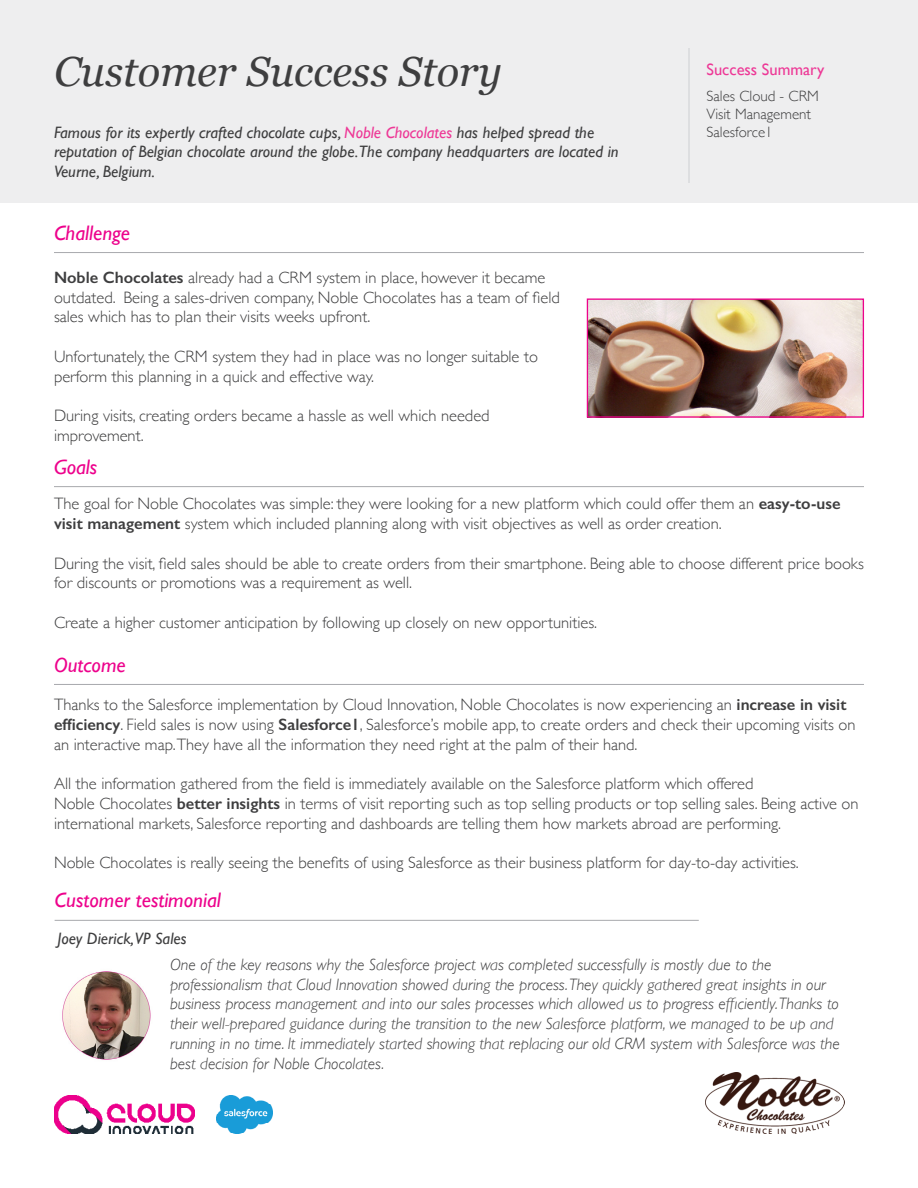
<style>
.page{position:relative;width:918px;height:1188px;background:#fff}
.page>*{position:absolute;margin:0;border:0;box-sizing:border-box;transform-origin:0 0}
.t1{font:italic 42px "Georgia";color:#3e3e3f}
.Case_Study{font:italic 21px "Gill Sans";color:#ed028c}
.body{font:300 16.5px/19.8px "Gill Sans";color:#3e3e3f}
.t2{font:italic 300 16.5px/19.8px "Gill Sans";color:#3e3e3f}
.t3{font:italic 16.5px/19.8px "Gill Sans";color:#3e3e3f}
.t4{font:16.5px "Gill Sans";color:#ed3896}
.t5{font:300 15px "Gill Sans";color:#3e3e3f}
.s1{color:#ed3896}
.s2{font-weight:600}
</style>
<div class="page">
<div style="left:0;top:0;width:918px;height:203px;background:#eeeeef"></div>
<img style="left:54px;top:1096px;width:140px;height:38px">
<hr style="left:689px;top:48px;width:1px;height:135px;background:#dddee0">
<img style="left:706px;top:1072px;width:139px;height:62px">
<img style="left:589px;top:300px;width:273px;height:116px">
<div style="left:587px;top:298px;width:277px;height:120px;border:1px solid #ed028c"></div>
<hr style="left:54px;top:252px;width:810px;height:1px;background:#a8a9ad">
<hr style="left:54px;top:486px;width:810px;height:1px;background:#a8a9ad">
<hr style="left:54px;top:684px;width:810px;height:1px;background:#a8a9ad">
<hr style="left:55px;top:920px;width:644px;height:1px;background:#a8a9ad">
<img style="left:217px;top:1095px;width:55px;height:39px">
<img style="left:62px;top:971px;width:89px;height:89px">
<h1 class="t1" style="left:54px;top:41px;width:450px">Customer Success Story</h1>
<p class="t4" style="left:706px;top:60px;width:119px">Success Summary</p>
<h2 class="t3" style="left:54px;top:122px;width:566px">Famous for its expertly crafted chocolate cups, <span class="s1">Noble Chocolates</span> has helped spread the reputation of Belgian chocolate around the globe.The company headquarters are located in<br>Veurne, Belgium.</h2>
<h1 class="t5" style="left:706px;top:84px;width:114px">Sales Cloud - CRM</h1>
<h1 class="t5" style="left:706px;top:102px;width:106px">Visit Management</h1>
<h1 class="t5" style="left:706px;top:120px;width:68px">Salesforce1</h1>
<p class="Case_Study" style="left:54px;top:221px;width:78px">Challenge</p>
<p class="body" style="left:54px;top:267px;width:507px"><span class="s2">Noble Chocolates</span> already had a CRM system in place, however it became outdated. Being a sales-driven company, Noble Chocolates has a team of field sales which has to plan their visits weeks upfront.</p>
<p class="body" style="left:54px;top:346px;width:486px">Unfortunately, the CRM system they had in place was no longer suitable to perform this planning in a quick and effective way.</p>
<p class="body" style="left:54px;top:405px;width:437px">During visits, creating orders became a hassle as well which needed improvement.</p>
<p class="Case_Study" style="left:54px;top:455px;width:45px">Goals</p>
<p class="body" style="left:54px;top:493px;width:788px">The goal for Noble Chocolates was simple: they were looking for a new platform which could offer them an <span class="s2">easy-to-use visit management</span> system which included planning along with visit objectives as well as order creation.</p>
<p class="body" style="left:54px;top:553px;width:811px">During the visit, field sales should be able to create orders from their smartphone. Being able to choose different price books for discounts or promotions was a requirement as well.</p>
<p class="body" style="left:54px;top:612px;width:545px">Create a higher customer anticipation by following up closely on new opportunities.</p>
<p class="Case_Study" style="left:54px;top:652px;width:73px">Outcome</p>
<p class="body" style="left:54px;top:694px;width:803px">Thanks to the Salesforce implementation by Cloud Innovation, Noble Chocolates is now experiencing an <span class="s2">increase in visit efficiency</span>. Field sales is now using <span class="s2">Salesforce1</span>, Salesforce’s mobile app, to create orders and check their upcoming visits on an interactive map.They have all the information they need right at the palm of their hand.</p>
<p class="body" style="left:54px;top:773px;width:806px">All the information gathered from the field is immediately available on the Salesforce platform which offered<br>Noble Chocolates <span class="s2">better insights</span> in terms of visit reporting such as top selling products or top selling sales. Being active on international markets, Salesforce reporting and dashboards are telling them how markets abroad are performing.</p>
<p class="body" style="left:54px;top:852px;width:746px">Noble Chocolates is really seeing the benefits of using Salesforce as their business platform for day-to-day activities.</p>
<p class="Case_Study" style="left:55px;top:888px;width:168px">Customer testimonial</p>
<h2 class="t3" style="left:58px;top:928px;width:130px">Joey Dierick,VP Sales</h2>
<h2 class="t2" style="left:170px;top:954px;width:671px">One of the key reasons why the Salesforce project was completed successfully is mostly due to the professionalism that Cloud Innovation showed during the process. They quickly gathered great insights in our business process management and into our sales processes which allowed us to progress efficiently. Thanks to their well-prepared guidance during the transition to the new Salesforce platform, we managed to be up and running in no time. It immediately started showing that replacing our old CRM system with Salesforce was the best decision for Noble Chocolates.</h2>
</div>
